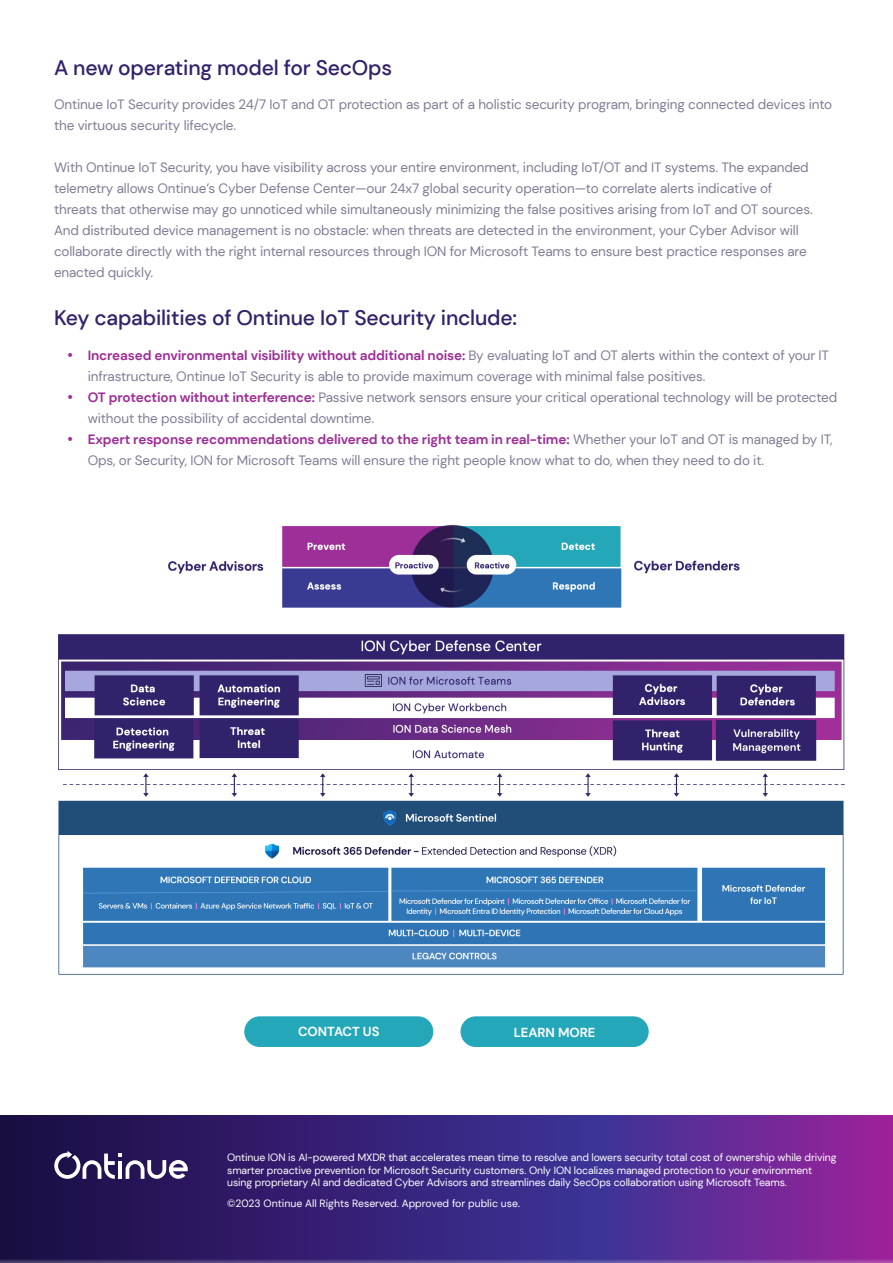
<style>
.page{position:relative;width:893px;height:1263px;background:#fff}
.page>*{position:absolute;margin:0;border:0;box-sizing:border-box;transform-origin:0 0}
.t1{font:500 21px "DM Sans";letter-spacing:-.01em;color:#33226b}
.Body_Copy{font:13.5px/21px "DM Sans";letter-spacing:-.01em;color:#7e7d95}
.t2{font:700 13.05px "DM Sans";color:#fff}
.t3{font:10.5px/12.6px "DM Sans";letter-spacing:-.01em;color:#fff}
.s1{font-weight:500;font-size:15px;color:#9e2e97}
.s2{font-weight:700;color:#9e2e97}
</style>
<div class="page">
<img style="left:0;top:1115px;width:893px;height:148px">
<svg style="left:54px;top:1151px;width:134px;height:28px"></svg>
<img style="left:58px;top:524px;width:787px;height:451px">
<div style="left:244px;top:1016px;width:189px;height:31px;background:#25a7ba;border-radius:15px"></div>
<div style="left:460px;top:1016px;width:189px;height:31px;background:#25a7ba;border-radius:15px"></div>
<h2 class="t1" style="left:54px;top:54px;width:340px">A new operating model for SecOps</h2>
<p class="Body_Copy" style="left:54px;top:94px;width:780px">Ontinue IoT Security provides 24/7 IoT and OT protection as part of a holistic security program, bringing connected devices into the virtuous security lifecycle.</p>
<p class="Body_Copy" style="left:54px;top:157px;width:756px">With Ontinue IoT Security, you have visibility across your entire environment, including IoT/OT and IT systems. The expanded</p>
<p class="Body_Copy" style="left:54px;top:178px;width:720px">telemetry allows Ontinue’s Cyber Defense Center—our 24x7 global security operation—to correlate alerts indicative of</p>
<p class="Body_Copy" style="left:54px;top:199px;width:760px">threats that otherwise may go unnoticed while simultaneously minimizing the false positives arising from IoT and OT sources.</p>
<p class="Body_Copy" style="left:54px;top:220px;width:746px">And distributed device management is no obstacle: when threats are detected in the environment, your Cyber Advisor will</p>
<p class="Body_Copy" style="left:54px;top:241px;width:754px">collaborate directly with the right internal resources through ION for Microsoft Teams to ensure best practice responses are</p>
<p class="Body_Copy" style="left:54px;top:262px;width:101px">enacted quickly.</p>
<h2 class="t1" style="left:54px;top:305px;width:465px">Key capabilities of Ontinue IoT Security include:</h2>
<p class="Body_Copy" style="left:88px;top:345px;width:743px;text-indent:-20px"><span class="s1">•</span> <span class="s2">Increased environmental visibility without additional noise:</span> By evaluating IoT and OT alerts within the context of your IT infrastructure, Ontinue IoT Security is able to provide maximum coverage with minimal false positives.</p>
<p class="Body_Copy" style="left:88px;top:387px;width:751px;text-indent:-20px"><span class="s1">•</span> <span class="s2">OT protection without interference:</span> Passive network sensors ensure your critical operational technology will be protected without the possibility of accidental downtime.</p>
<p class="Body_Copy" style="left:88px;top:429px;width:746px;text-indent:-20px"><span class="s1">•</span> <span class="s2">Expert response recommendations delivered to the right team in real-time:</span> Whether your IoT and OT is managed by IT,<br>Ops, or Security, ION for Microsoft Teams will ensure the right people know what to do, when they need to do it.</p>
<p class="t2" style="left:298px;top:1024px;width:83px">CONTACT US</p>
<p class="t2" style="left:514px;top:1024px;width:83px">LEARN MORE</p>
<p class="t3" style="left:227px;top:1151px;width:611px">Ontinue ION is AI-powered MXDR that accelerates mean time to resolve and lowers security total cost of ownership while driving smarter proactive prevention for Microsoft Security customers. Only ION localizes managed protection to your environment using proprietary AI and dedicated Cyber Advisors and streamlines daily SecOps collaboration using Microsoft Teams.</p>
<p class="t3" style="left:227px;top:1197px;width:294px">©2023 Ontinue All Rights Reserved. Approved for public use.</p>
</div>
